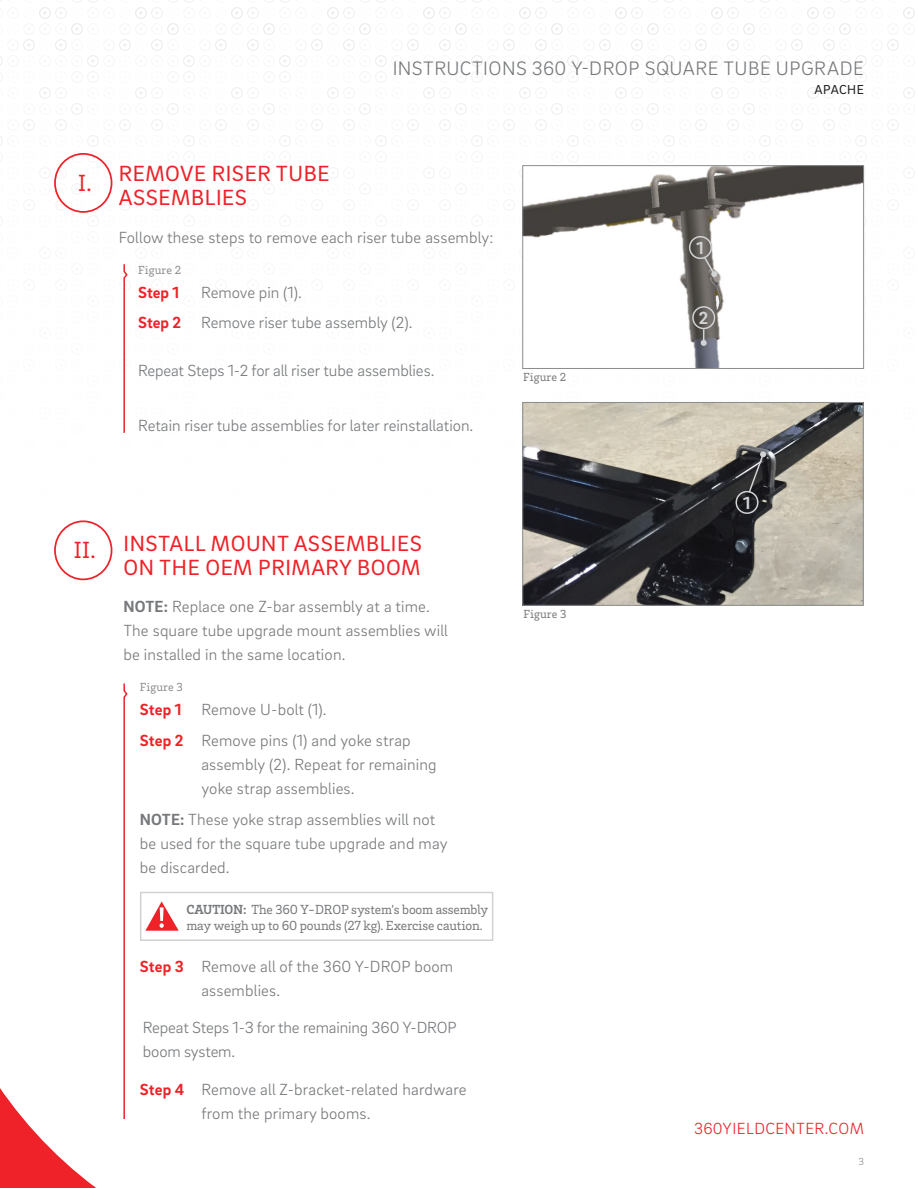
<style>
.page{position:relative;width:918px;height:1188px;background:#fff}
.page>*{position:absolute;margin:0;border:0;box-sizing:border-box;transform-origin:0 0}
.t1{font:24px "Brix Slab";color:#ee2228}
.t2{font:22.5px/24px "Brix Sans";letter-spacing:.025em;color:#ee2228}
.t3{font:300 19.95px "Brix Sans";letter-spacing:.02em;color:#76787b}
.t4{font:700 18px "Brix Sans";color:#d1d2d4}
.t5{font:300 16.5px/24px "Brix Sans";letter-spacing:.01em;color:#76787b}
.t6{font:300 16.5px/24px "Brix Sans";letter-spacing:-.01em;color:#76787b}
.t7{font:300 16.5px "Brix Sans";letter-spacing:.02em;color:#ee2228}
.t8{font:700 16.5px "Brix Sans";color:#ee2228}
.t9{font:13.5px/16.5px "Brix Slab";letter-spacing:-.01em;color:#76787b}
.t10{font:13.35px "Brix Sans";letter-spacing:.03em;color:#231f20}
.t11{font:12px "Brix Slab";letter-spacing:.01em;color:#8a8c8f}
.t12{font:12px "Brix Slab";letter-spacing:.01em;color:#76787b}
.t13{font:300 10.5px "Brix Slab";color:#8a8c8f}
.s1{font-weight:700;color:#ee2228}
.s2{font-weight:700}
</style>
<div class="page">
<svg style="left:0;top:891px;width:406px;height:297px"></svg>
<div style="left:140px;top:892px;width:353px;height:49px;border:2px solid #d1d2d4"></div>
<svg style="left:145px;top:901px;width:34px;height:30px"></svg>
<svg style="left:123px;top:683px;width:6px;height:438px"></svg>
<svg style="left:123px;top:264px;width:5px;height:169px"></svg>
<div style="left:54px;top:520px;width:58px;height:60px;border:2px solid #ee2228;border-radius:50%"></div>
<div style="left:54px;top:153px;width:58px;height:60px;border:2px solid #ee2228;border-radius:50%"></div>
<img style="left:524px;top:167px;width:338px;height:200px">
<div style="left:522px;top:165px;width:342px;height:204px;border:1px solid #8a8c8f"></div>
<svg style="left:702px;top:255px;width:16px;height:22px"></svg>
<svg style="left:701px;top:329px;width:6px;height:17px"></svg>
<div style="left:692px;top:306px;width:23px;height:23px;border:2px solid #d1d2d4;border-radius:50%"></div>
<div style="left:689px;top:236px;width:23px;height:23px;border:2px solid #d1d2d4;border-radius:50%"></div>
<img style="left:524px;top:404px;width:338px;height:200px">
<div style="left:522px;top:402px;width:342px;height:204px;border:1px solid #8a8c8f"></div>
<svg style="left:747px;top:451px;width:19px;height:43px"></svg>
<div style="left:736px;top:491px;width:23px;height:23px;border:2px solid #d1d2d4;border-radius:50%"></div>
<p class="t3" style="left:393px;top:55px;width:473px">INSTRUCTIONS 360 Y-DROP SQUARE TUBE UPGRADE</p>
<p class="t10" style="left:815px;top:81px;width:51px">APACHE</p>
<h1 class="t1" style="left:78px;top:167px;width:15px">I.</h1>
<h2 class="t2" style="left:119px;top:161px;width:212px">REMOVE RISER TUBE<br>ASSEMBLIES</h2>
<p class="t5" style="left:119px;top:225px;width:376px">Follow these steps to remove each riser tube assembly:</p>
<p class="t11" style="left:138px;top:262px;width:44px">Figure 2</p>
<p class="t8" style="left:138px;top:281px;width:42px">Step 1</p>
<p class="t5" style="left:138px;top:276px;width:276px;line-height:30.8px;text-indent:63px">Remove pin (1).<br><span class="s1">Step 2</span> Remove riser tube assembly (2).</p>
<p class="t5" style="left:138px;top:358px;width:298px">Repeat Steps 1-2 for all riser tube assemblies.</p>
<p class="t5" style="left:138px;top:413px;width:337px">Retain riser tube assemblies for later reinstallation.</p>
<p class="t12" style="left:523px;top:370px;width:44px">Figure 2</p>
<h1 class="t1" style="left:74px;top:535px;width:23px">II.</h1>
<h2 class="t2" style="left:124px;top:530px;width:300px">INSTALL MOUNT ASSEMBLIES<br>ON THE OEM PRIMARY BOOM</h2>
<p class="t5" style="left:123px;top:594px;width:326px"><span class="s2">NOTE:</span> Replace one Z-bar assembly at a time.<br>The square tube upgrade mount assemblies will be installed in the same location.</p>
<p class="t11" style="left:140px;top:679px;width:44px">Figure 3</p>
<p class="t5" style="left:140px;top:694px;width:272px;line-height:30.8px"><span class="s1">Step 1</span> Remove U-bolt (1).<br><span class="s1">Step 2</span> Remove pins (1) and yoke strap</p>
<p class="t5" style="left:201px;top:752px;width:237px">assembly (2). Repeat for remaining yoke strap assemblies.</p>
<p class="t5" style="left:140px;top:807px;width:309px"><span class="s2">NOTE:</span> These yoke strap assemblies will not be used for the square tube upgrade and may be discarded.</p>
<p class="t9" style="left:186px;top:900px;width:303px"><span class="s2">CAUTION:</span> The 360 Y-DROP system’s boom assembly may weigh up to 60 pounds (27 kg). Exercise caution.</p>
<p class="t5" style="left:201px;top:954px;width:253px;text-indent:-61px"><span class="s1">Step 3</span> Remove all of the 360 Y-DROP boom assemblies.</p>
<p class="t6" style="left:143px;top:1015px;width:315px">Repeat Steps 1-3 for the remaining 360 Y-DROP boom system.</p>
<p class="t5" style="left:201px;top:1077px;width:267px;text-indent:-61px"><span class="s1">Step 4</span> Remove all Z-bracket-related hardware from the primary booms.</p>
<p class="t12" style="left:524px;top:606px;width:44px">Figure 3</p>
<p class="t4" style="left:697px;top:236px;width:9px">1</p>
<p class="t4" style="left:699px;top:306px;width:11px">2</p>
<p class="t4" style="left:743px;top:491px;width:9px">1</p>
<p class="t7" style="left:694px;top:1118px;width:171px">360YIELDCENTER.COM</p>
<p class="t13" style="left:858px;top:1155px;width:7px">3</p>
</div>
